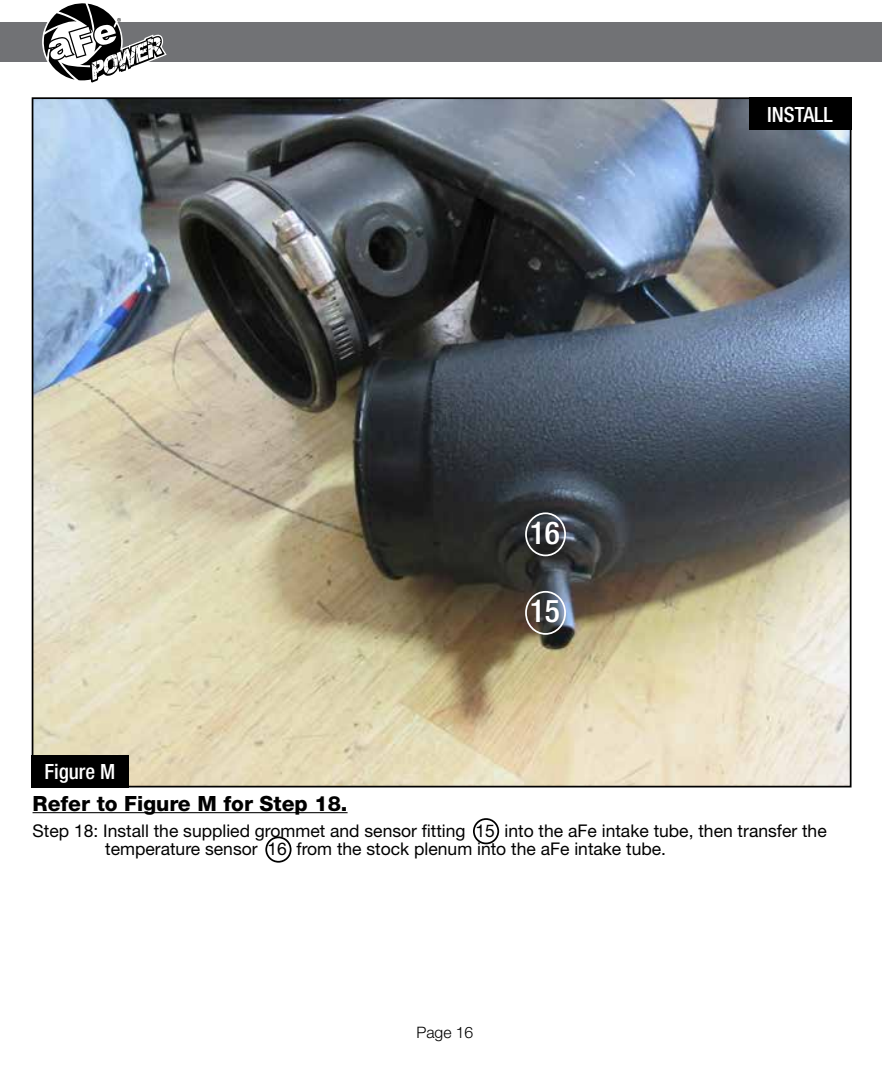
<style>
.page{position:relative;width:882px;height:1071px;background:#fff}
.page>*{position:absolute;margin:0;border:0;box-sizing:border-box;transform-origin:0 0}
.t1{font:500 condensed 31.5px "Helvetica Neue";color:#fff}
.t2{font:800 21px "Helvetica Neue";color:#000}
.t3{font:500 condensed 21px "Helvetica Neue";color:#fff}
.t4{font:17.5px/17.5px "Helvetica Neue";color:#000}
.t5{font:300 15.75px "Helvetica Neue";color:#000}
</style>
<div class="page">
<div style="left:0;top:23px;width:882px;height:39px;background:#717275"></div>
<svg style="left:43px;top:3px;width:124px;height:80px"></svg>
<img style="left:35px;top:100px;width:814px;height:684px">
<div style="left:749px;top:97px;width:103px;height:33px;background:#000"></div>
<hr style="left:33px;top:812px;width:315px;height:1px;background:#000">
<div style="left:265px;top:836px;width:27px;height:27px;border:2px solid #000;border-radius:50%"></div>
<div style="left:473px;top:818px;width:26px;height:26px;border:2px solid #000;border-radius:50%"></div>
<div style="left:525px;top:512px;width:41px;height:44px;border:2px solid #fff;border-radius:50%"></div>
<div style="left:32px;top:755px;width:97px;height:33px;background:#000"></div>
<div style="left:525px;top:591px;width:41px;height:44px;border:2px solid #fff;border-radius:50%"></div>
<p class="t3" style="left:44px;top:759px;width:73px">Figure M</p>
<h1 class="t1" style="left:530px;top:514px;width:32px">16</h1>
<h1 class="t1" style="left:530px;top:592px;width:32px">15</h1>
<p class="t3" style="left:767px;top:102px;width:67px">INSTALL</p>
<p class="t2" style="left:33px;top:791px;width:317px">Refer to Figure M for Step 18.</p>
<p class="t4" style="left:105px;top:822px;width:723px;text-indent:-73px">Step 18: Install the supplied grommet and sensor fitting 15 into the aFe intake tube, then transfer the temperature sensor 16 from the stock plenum into the aFe intake tube.</p>
<p class="t5" style="left:416px;top:1023px;width:58px">Page 16</p>
</div>
